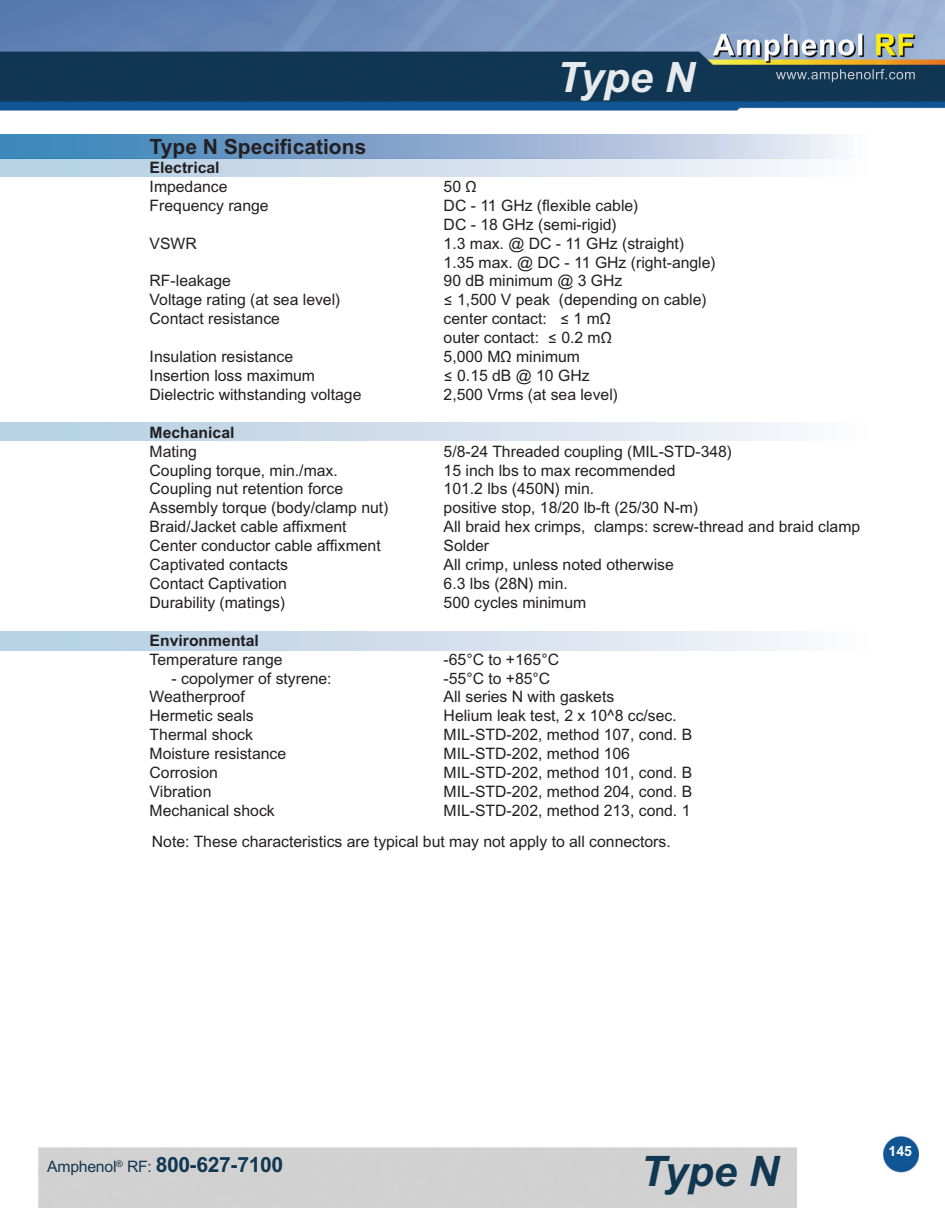
<style>
.page{position:relative;width:945px;height:1208px;background:#fff}
.page>*{position:absolute;margin:0;border:0;box-sizing:border-box;transform-origin:0 0}
.t1{font:italic 700 42px "Arial MT Std";color:#113753}
.t2{font:italic 700 42px "Arial MT Std";color:#fff}
.t3{font:700 21px "Arial MT Std";letter-spacing:-.015em;color:#113753}
.t4{font:700 21px "Arial MT Std";color:#231f20}
.t5{font:15.75px/18.9px "Arial MT Std";color:#231f20}
.t6{font:700 15.75px "Arial MT Std";color:#231f20}
.t7{font:700 14px "Arial MT Std";color:#fff}
.s1{font-weight:400;font-size:15.75px}
</style>
<div class="page">
<img style="left:0;top:0;width:945px;height:1207px">
<hr style="left:0;top:107px;width:1px;height:1100px;background:#fff">
<img style="left:840px;top:69px;width:75px;height:10px">
<div style="left:0;top:632px;width:945px;height:18px;background:linear-gradient(to right,#b1cbe1,#fffcfe)"></div>
<div style="left:0;top:422px;width:945px;height:19px;background:linear-gradient(to right,#b1cbe1,#fffcfe)"></div>
<svg style="left:0;top:134px;width:945px;height:24px;background:#97b6d5"></svg>
<div style="left:0;top:158px;width:945px;height:19px;background:linear-gradient(to right,#b1cbe1,#fffcfe)"></div>
<h1 class="t2" style="left:556px;top:53px;width:140px">Type N</h1>
<h2 class="t4" style="left:150px;top:134px;width:218px">Type N Specifications</h2>
<p class="t6" style="left:150px;top:158px;width:72px">Electrical</p>
<p class="t5" style="left:150px;top:177px;width:79px">Impedance</p>
<p class="t5" style="left:444px;top:177px;width:35px">50 Ω</p>
<p class="t5" style="left:150px;top:196px;width:121px">Frequency range</p>
<p class="t5" style="left:444px;top:196px;width:196px">DC - 11 GHz (flexible cable)<br>DC - 18 GHz (semi-rigid)</p>
<p class="t5" style="left:150px;top:233px;width:49px">VSWR</p>
<p class="t5" style="left:444px;top:233px;width:274px">1.3 max. @ DC - 11 GHz (straight)<br>1.35 max. @ DC - 11 GHz (right-angle)</p>
<p class="t5" style="left:150px;top:271px;width:83px">RF-leakage</p>
<p class="t5" style="left:444px;top:271px;width:180px">90 dB minimum @ 3 GHz</p>
<p class="t5" style="left:150px;top:290px;width:192px">Voltage rating (at sea level)</p>
<p class="t5" style="left:444px;top:290px;width:265px">≤ 1,500 V peak (depending on cable)</p>
<p class="t5" style="left:150px;top:309px;width:132px">Contact resistance</p>
<p class="t5" style="left:444px;top:309px;width:170px">center contact: ≤ 1 mΩ outer contact: ≤ 0.2 mΩ</p>
<p class="t5" style="left:150px;top:347px;width:145px">Insulation resistance</p>
<p class="t5" style="left:444px;top:347px;width:138px">5,000 MΩ minimum</p>
<p class="t5" style="left:150px;top:366px;width:167px">Insertion loss maximum</p>
<p class="t5" style="left:444px;top:366px;width:148px">≤ 0.15 dB @ 10 GHz</p>
<p class="t5" style="left:150px;top:385px;width:213px">Dielectric withstanding voltage</p>
<p class="t5" style="left:444px;top:385px;width:176px">2,500 Vrms (at sea level)</p>
<p class="t6" style="left:150px;top:423px;width:86px">Mechanical</p>
<p class="t5" style="left:150px;top:441px;width:49px">Mating</p>
<p class="t5" style="left:444px;top:441px;width:290px">5/8-24 Threaded coupling (MIL-STD-348)</p>
<p class="t5" style="left:150px;top:460px;width:190px">Coupling torque, min./max.</p>
<p class="t5" style="left:444px;top:460px;width:233px">15 inch lbs to max recommended</p>
<p class="t5" style="left:150px;top:479px;width:195px">Coupling nut retention force</p>
<p class="t5" style="left:444px;top:479px;width:152px">101.2 lbs (450N) min.</p>
<p class="t5" style="left:150px;top:498px;width:240px">Assembly torque (body/clamp nut)</p>
<p class="t5" style="left:444px;top:498px;width:256px">positive stop, 18/20 lb-ft (25/30 N-m)</p>
<p class="t5" style="left:150px;top:517px;width:198px">Braid/Jacket cable affixment</p>
<p class="t5" style="left:444px;top:517px;width:418px">All braid hex crimps, clamps: screw-thread and braid clamp</p>
<p class="t5" style="left:150px;top:536px;width:233px">Center conductor cable affixment</p>
<p class="t5" style="left:444px;top:536px;width:47px">Solder</p>
<p class="t5" style="left:150px;top:555px;width:140px">Captivated contacts</p>
<p class="t5" style="left:444px;top:555px;width:232px">All crimp, unless noted otherwise</p>
<p class="t5" style="left:150px;top:574px;width:139px">Contact Captivation</p>
<p class="t5" style="left:444px;top:574px;width:126px">6.3 lbs (28N) min.</p>
<p class="t5" style="left:150px;top:593px;width:137px">Durability (matings)</p>
<p class="t5" style="left:444px;top:593px;width:144px">500 cycles minimum</p>
<p class="t6" style="left:150px;top:631px;width:111px">Environmental</p>
<p class="t5" style="left:150px;top:649px;width:135px">Temperature range</p>
<p class="t5" style="left:444px;top:649px;width:117px">-65°C to +165°C</p>
<p class="t5" style="left:172px;top:668px;width:162px">- copolymer of styrene:</p>
<p class="t5" style="left:444px;top:668px;width:108px">-55°C to +85°C</p>
<p class="t5" style="left:150px;top:687px;width:97px">Weatherproof</p>
<p class="t5" style="left:444px;top:687px;width:172px">All series N with gaskets</p>
<p class="t5" style="left:150px;top:706px;width:106px">Hermetic seals</p>
<p class="t5" style="left:444px;top:706px;width:235px">Helium leak test, 2 x 10^8 cc/sec.</p>
<p class="t5" style="left:150px;top:725px;width:105px">Thermal shock</p>
<p class="t5" style="left:444px;top:725px;width:250px">MIL-STD-202, method 107, cond. B</p>
<p class="t5" style="left:150px;top:744px;width:138px">Moisture resistance</p>
<p class="t5" style="left:444px;top:744px;width:188px">MIL-STD-202, method 106</p>
<p class="t5" style="left:150px;top:763px;width:70px">Corrosion</p>
<p class="t5" style="left:444px;top:763px;width:250px">MIL-STD-202, method 101, cond. B</p>
<p class="t5" style="left:150px;top:782px;width:63px">Vibration</p>
<p class="t5" style="left:444px;top:782px;width:250px">MIL-STD-202, method 204, cond. B</p>
<p class="t5" style="left:150px;top:800px;width:127px">Mechanical shock</p>
<p class="t5" style="left:444px;top:800px;width:248px">MIL-STD-202, method 213, cond. 1</p>
<p class="t5" style="left:152px;top:832px;width:520px">Note: These characteristics are typical but may not apply to all connectors.</p>
<h2 class="t3" style="left:47px;top:1152px;width:237px"><span class="s1">Amphenol</span><sup>®</sup> <span class="s1">RF:</span> 800-627-7100</h2>
<h1 class="t1" style="left:640px;top:1147px;width:140px">Type N</h1>
<p class="t7" style="left:889px;top:1143px;width:25px">145</p>
</div>
